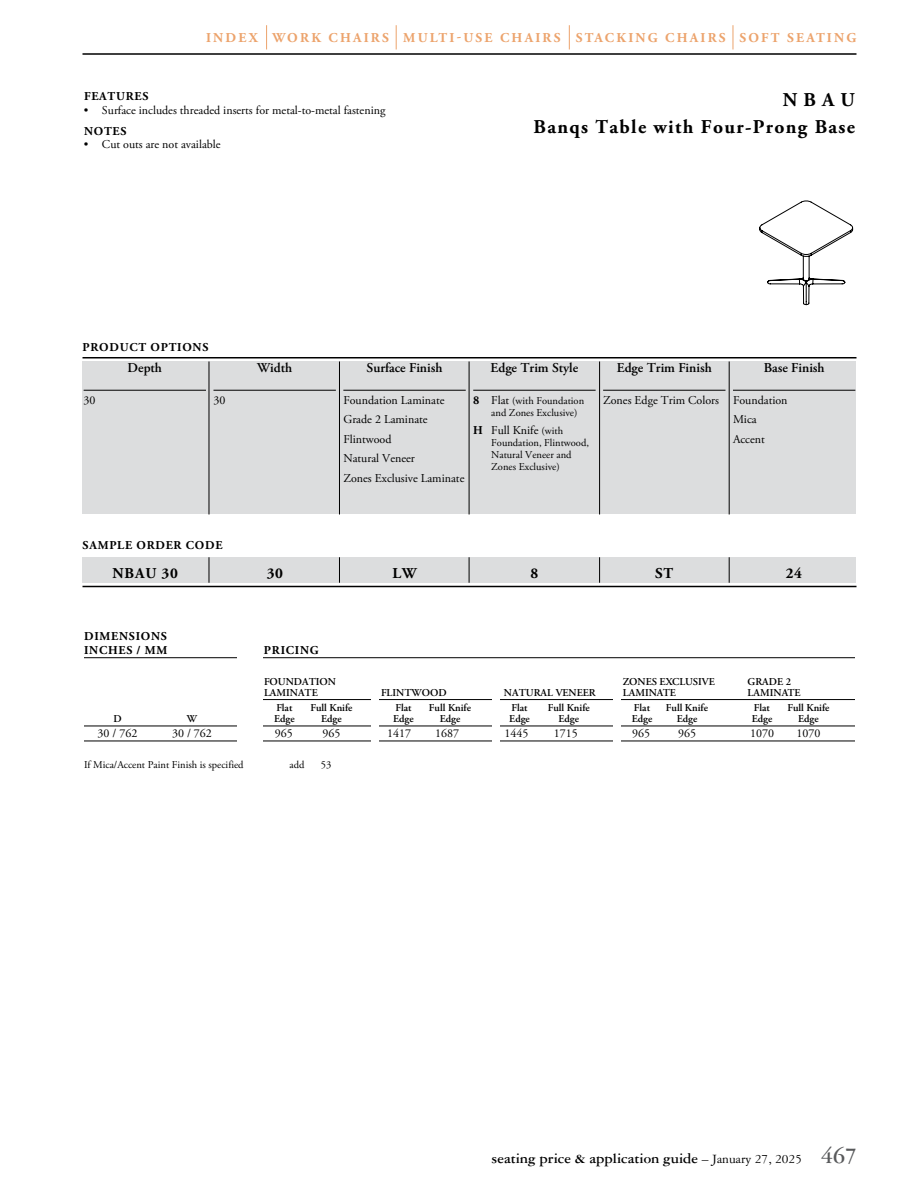
<style>
.page{position:relative;width:918px;height:1188px;background:#fff}
.page>*{position:absolute;margin:0;border:0;box-sizing:border-box;transform-origin:0 0}
.t1{font:700 19.5px/27px "Adobe Garamond Pro";letter-spacing:.07em;color:#000;text-align:right}
.t2{font:700 15px "Garamond Three";color:#000}
.t3{font:700 15px "Adobe Garamond Pro";letter-spacing:.065em;color:#000}
.t4{font:600 13.5px "Adobe Garamond Pro";color:#000}
.t5{font:700 13.5px "Adobe Garamond Pro";letter-spacing:.165em;color:#eca36c}
.t6{font:12px/19.5px "Adobe Garamond Pro";color:#000}
.t7{font:700 12px/13.5px "Adobe Garamond Pro";letter-spacing:.065em;color:#000}
.t8{font:600 10.5px "Adobe Garamond Pro";color:#000}
.t9{font:10.5px/12px "Adobe Garamond Pro";color:#000}
.s1{font-weight:700;font-size:12px}
.s2{font-size:12px}
.s3{font-weight:700}
.s4{font-size:10.5px}
.s5{font-weight:400;font-size:13.5px}
.s6{font-size:24px;color:#58595b}
</style>
<div class="page">
<hr style="left:82px;top:53px;width:774px;height:2px;background:#000">
<svg style="left:569px;top:25px;width:1px;height:24px"></svg>
<svg style="left:733px;top:25px;width:1px;height:24px"></svg>
<svg style="left:266px;top:25px;width:1px;height:24px"></svg>
<svg style="left:396px;top:25px;width:1px;height:24px"></svg>
<svg style="left:760px;top:200px;width:94px;height:106px"></svg>
<div style="left:82px;top:362px;width:774px;height:152px;background:#dcddde"></div>
<hr style="left:84px;top:390px;width:122px;height:1px;background:#000">
<hr style="left:213px;top:390px;width:123px;height:1px;background:#000">
<hr style="left:343px;top:390px;width:123px;height:1px;background:#000">
<hr style="left:473px;top:390px;width:123px;height:1px;background:#000">
<hr style="left:603px;top:390px;width:122px;height:1px;background:#000">
<hr style="left:733px;top:390px;width:122px;height:1px;background:#000">
<hr style="left:82px;top:357px;width:774px;height:1px;background:#000">
<hr style="left:209px;top:362px;width:1px;height:152px;background:#000">
<hr style="left:729px;top:362px;width:1px;height:153px;background:#000">
<hr style="left:339px;top:362px;width:1px;height:152px;background:#000">
<hr style="left:469px;top:362px;width:1px;height:152px;background:#000">
<hr style="left:599px;top:362px;width:1px;height:152px;background:#000">
<hr style="left:82px;top:586px;width:774px;height:1px;background:#000">
<div style="left:82px;top:557px;width:774px;height:26px;background:#dcddde"></div>
<svg style="left:209px;top:557px;width:1px;height:26px"></svg>
<svg style="left:339px;top:557px;width:1px;height:26px"></svg>
<svg style="left:469px;top:557px;width:1px;height:26px"></svg>
<svg style="left:599px;top:557px;width:1px;height:26px"></svg>
<svg style="left:729px;top:557px;width:1px;height:26px"></svg>
<hr style="left:84px;top:657px;width:771px;height:1px;background:#000">
<hr style="left:246px;top:699px;width:609px;height:1px;background:#000">
<hr style="left:84px;top:726px;width:771px;height:1px;background:#000">
<hr style="left:84px;top:741px;width:771px;height:1px;background:#000">
<div style="left:237px;top:630px;width:25px;height:121px;background:#fff"></div>
<div style="left:371px;top:671px;width:8px;height:83px;background:#fff"></div>
<div style="left:492px;top:671px;width:8px;height:83px;background:#fff"></div>
<div style="left:614px;top:671px;width:7px;height:83px;background:#fff"></div>
<p class="t5" style="left:206px;top:30px;width:652px">INDEX WORK CHAIRS MULTI-USE CHAIRS STACKING CHAIRS SOFT SEATING</p>
<p class="t7" style="left:84px;top:90px;width:66px">FEATURES</p>
<p class="t6" style="left:84px;top:101px;width:303px">• Surface includes threaded inserts for metal-to-metal fastening</p>
<p class="t7" style="left:84px;top:124px;width:44px">NOTES</p>
<p class="t6" style="left:84px;top:135px;width:138px">• Cut outs are not available</p>
<h1 class="t1" style="left:534px;top:86px;width:323px">NBAU<br>Banqs Table with Four-Prong Base</h1>
<p class="t7" style="left:83px;top:340px;width:127px">PRODUCT OPTIONS</p>
<p class="t6" style="left:84px;top:391px;width:13px">30</p>
<p class="t4" style="left:128px;top:360px;width:36px">Depth</p>
<p class="t6" style="left:213px;top:391px;width:13px">30</p>
<p class="t4" style="left:257px;top:360px;width:36px">Width</p>
<p class="t4" style="left:367px;top:360px;width:77px">Surface Finish</p>
<p class="t6" style="left:343px;top:391px;width:123px">Foundation Laminate<br>Grade 2 Laminate<br>Flintwood<br>Natural Veneer<br>Zones Exclusive Laminate</p>
<p class="t4" style="left:491px;top:360px;width:89px">Edge Trim Style</p>
<p class="t9" style="left:491px;top:395px;width:94px;text-indent:-18px"><span class="s1">8</span> <span class="s2">Flat</span> (with Foundation and Zones Exclusive)</p>
<p class="t6" style="left:473px;top:421px;width:91px"><span class="s3">H</span> Full Knife <span class="s4">(with</span></p>
<p class="t9" style="left:491px;top:437px;width:99px">Foundation, Flintwood,<br>Natural Veneer and<br>Zones Exclusive)</p>
<p class="t4" style="left:617px;top:360px;width:96px">Edge Trim Finish</p>
<p class="t6" style="left:603px;top:391px;width:117px">Zones Edge Trim Colors</p>
<p class="t4" style="left:764px;top:360px;width:62px">Base Finish</p>
<p class="t6" style="left:733px;top:391px;width:56px">Foundation<br>Mica<br>Accent</p>
<p class="t7" style="left:83px;top:538px;width:141px">SAMPLE ORDER CODE</p>
<p class="t3" style="left:112px;top:564px;width:67px">NBAU 30</p>
<p class="t3" style="left:267px;top:564px;width:18px">30</p>
<p class="t3" style="left:393px;top:564px;width:26px">LW</p>
<p class="t3" style="left:530px;top:564px;width:9px">8</p>
<p class="t3" style="left:655px;top:564px;width:20px">ST</p>
<p class="t3" style="left:786px;top:564px;width:18px">24</p>
<p class="t7" style="left:84px;top:630px;width:85px">DIMENSIONS<br>INCHES / MM</p>
<p class="t7" style="left:264px;top:643px;width:56px">PRICING</p>
<p class="t8" style="left:264px;top:675px;width:74px">FOUNDATION</p>
<p class="t8" style="left:623px;top:675px;width:94px">ZONES EXCLUSIVE</p>
<p class="t8" style="left:748px;top:675px;width:45px">GRADE 2</p>
<p class="t8" style="left:264px;top:686px;width:55px">LAMINATE</p>
<p class="t8" style="left:381px;top:686px;width:67px">FLINTWOOD</p>
<p class="t8" style="left:504px;top:686px;width:93px">NATURAL VENEER</p>
<p class="t8" style="left:623px;top:686px;width:55px">LAMINATE</p>
<p class="t8" style="left:748px;top:686px;width:55px">LAMINATE</p>
<p class="t8" style="left:276px;top:702px;width:18px">Flat</p>
<p class="t8" style="left:310px;top:702px;width:44px">Full Knife</p>
<p class="t8" style="left:395px;top:702px;width:18px">Flat</p>
<p class="t8" style="left:429px;top:702px;width:44px">Full Knife</p>
<p class="t8" style="left:512px;top:702px;width:18px">Flat</p>
<p class="t8" style="left:548px;top:702px;width:44px">Full Knife</p>
<p class="t8" style="left:634px;top:702px;width:18px">Flat</p>
<p class="t8" style="left:666px;top:702px;width:44px">Full Knife</p>
<p class="t8" style="left:754px;top:702px;width:18px">Flat</p>
<p class="t8" style="left:787px;top:702px;width:44px">Full Knife</p>
<p class="t8" style="left:113px;top:713px;width:10px">D</p>
<p class="t8" style="left:187px;top:713px;width:12px">W</p>
<p class="t8" style="left:274px;top:713px;width:22px">Edge</p>
<p class="t8" style="left:321px;top:713px;width:22px">Edge</p>
<p class="t8" style="left:393px;top:713px;width:22px">Edge</p>
<p class="t8" style="left:440px;top:713px;width:22px">Edge</p>
<p class="t8" style="left:509px;top:713px;width:22px">Edge</p>
<p class="t8" style="left:558px;top:713px;width:22px">Edge</p>
<p class="t8" style="left:632px;top:713px;width:22px">Edge</p>
<p class="t8" style="left:677px;top:713px;width:22px">Edge</p>
<p class="t8" style="left:752px;top:713px;width:22px">Edge</p>
<p class="t8" style="left:798px;top:713px;width:22px">Edge</p>
<p class="t6" style="left:98px;top:724px;width:41px">30 / 762</p>
<p class="t6" style="left:172px;top:724px;width:41px">30 / 762</p>
<p class="t6" style="left:275px;top:724px;width:19px">965</p>
<p class="t6" style="left:322px;top:724px;width:19px">965</p>
<p class="t6" style="left:387px;top:724px;width:25px">1417</p>
<p class="t6" style="left:435px;top:724px;width:25px">1687</p>
<p class="t6" style="left:505px;top:724px;width:25px">1445</p>
<p class="t6" style="left:554px;top:724px;width:25px">1715</p>
<p class="t6" style="left:632px;top:724px;width:19px">965</p>
<p class="t6" style="left:678px;top:724px;width:19px">965</p>
<p class="t6" style="left:750px;top:724px;width:25px">1070</p>
<p class="t6" style="left:796px;top:724px;width:25px">1070</p>
<p class="t9" style="left:84px;top:759px;width:161px">If Mica/Accent Paint Finish is specified</p>
<p class="t9" style="left:289px;top:759px;width:16px">add</p>
<p class="t9" style="left:321px;top:759px;width:12px">53</p>
<p class="t2" style="left:492px;top:1150px;width:367px">seating price &amp; application guide <span class="s5">– January 27, 2025</span> <span class="s6">467</span></p>
</div>
